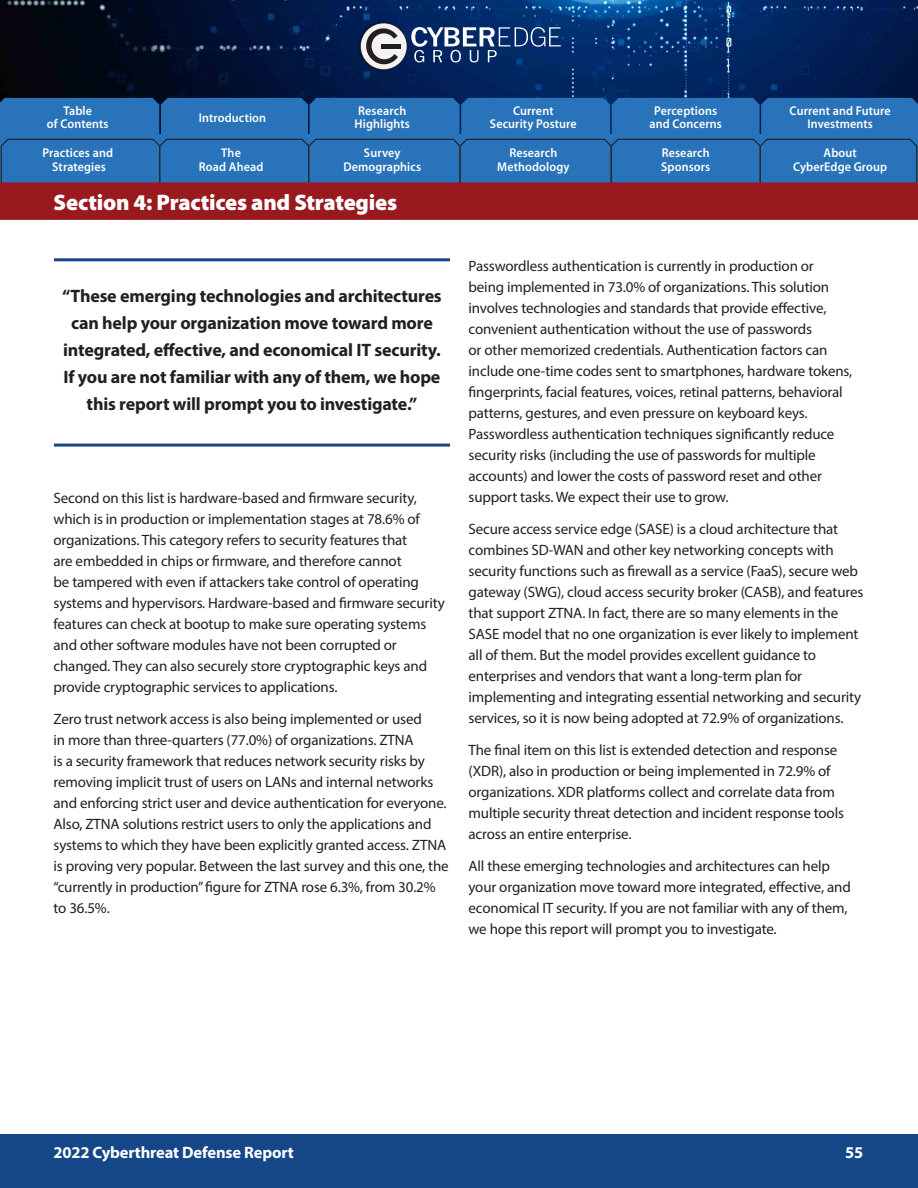
<style>
.page{position:relative;width:918px;height:1188px;background:#fff}
.page>*{position:absolute;margin:0;border:0;box-sizing:border-box;transform-origin:0 0}
.Section_head_white{font:900 22.5px "Myriad Pro";letter-spacing:-.01em;color:#fff}
.Quote_black_w_rules{font:700 18px/27px "Myriad Pro";letter-spacing:-.01em;color:#231f20;text-align:center}
.t1{font:700 16.5px "Myriad Pro";letter-spacing:-.01em;color:#fff}
.Body_copy{font:15px/21px "Myriad Pro";letter-spacing:-.01em;color:#231f20}
.t2{font:600 12.75px/13.5px "Myriad Pro";letter-spacing:.01em;color:#fff;text-align:center;scale:.95 1}
</style>
<div class="page">
<img style="left:0;top:0;width:918px;height:98px">
<img style="left:357px;top:21px;width:50px;height:50px">
<div style="left:360px;top:23px;width:48px;height:47px;border:2px solid #231f20;border-radius:50%"></div>
<div style="left:361px;top:23px;width:46px;height:46px;background:#f4f2f2;border-radius:50%"></div>
<svg style="left:366px;top:27px;width:32px;height:38px"></svg>
<div style="left:382px;top:44px;width:19px;height:5px;background:#231f20"></div>
<svg style="left:411px;top:27px;width:150px;height:35px;background:#3d5b8a"></svg>
<div style="left:0;top:1134px;width:918px;height:54px;background:#154688"></div>
<svg style="left:0;top:98px;width:918px;height:122px;background:#4a5586"></svg>
<hr style="left:54px;top:258px;width:396px;height:3px;background:#154688">
<hr style="left:54px;top:444px;width:396px;height:3px;background:#154688">
<p class="t2" style="left:63px;top:103px;width:32px">Table</p>
<p class="t2" style="left:358px;top:103px;width:52px">Research</p>
<p class="t2" style="left:199px;top:110px;width:72px">Introduction</p>
<p class="t2" style="left:47px;top:117px;width:66px">of Contents</p>
<p class="t2" style="left:354px;top:117px;width:60px">Highlights</p>
<p class="t2" style="left:490px;top:103px;width:93px">Current<br>Security Posture</p>
<p class="t2" style="left:649px;top:103px;width:78px">Perceptions and Concerns</p>
<p class="t2" style="left:790px;top:103px;width:108px">Current and Future<br>Investments</p>
<p class="t2" style="left:42px;top:146px;width:76px">Practices and<br>Strategies</p>
<p class="t2" style="left:199px;top:146px;width:69px">The<br>Road Ahead</p>
<p class="t2" style="left:343px;top:146px;width:83px">Survey<br>Demographics</p>
<p class="t2" style="left:497px;top:146px;width:78px">Research<br>Methodology</p>
<p class="t2" style="left:661px;top:146px;width:53px;text-align:left">Research<br>Sponsors</p>
<p class="t2" style="left:793px;top:146px;width:101px">About<br>CyberEdge Group</p>
<p class="Section_head_white" style="left:54px;top:187px;width:345px">Section 4: Practices and Strategies</p>
<p class="Quote_black_w_rules" style="left:62px;top:282px;width:381px">“These emerging technologies and architectures can help your organization move toward more integrated, effective, and economical IT security.<br>If you are not familiar with any of them, we hope this report will prompt you to investigate“.</p>
<p class="Body_copy" style="left:54px;top:488px;width:393px">Second on this list is hardware-based and firmware security, which is in production or implementation stages at 78.6% of organizations. This category refers to security features that<br>are embedded in chips or firmware, and therefore cannot<br>be tampered with even if attackers take control of operating systems and hypervisors. Hardware-based and firmware security features can check at bootup to make sure operating systems and other software modules have not been corrupted or changed. They can also securely store cryptographic keys and provide cryptographic services to applications.</p>
<p class="Body_copy" style="left:54px;top:709px;width:397px">Zero trust network access is also being implemented or used<br>in more than three-quarters (77.0%) of organizations. ZTNA<br>is a security framework that reduces network security risks by removing implicit trust of users on LANs and internal networks and enforcing strict user and device authentication for everyone.<br>Also, ZTNA solutions restrict users to only the applications and systems to which they have been explicitly granted access. ZTNA is proving very popular. Between the last survey and this one, the “currently in production”figure for ZTNA rose 6.3%, from 30.2% to 36.5%.</p>
<p class="Body_copy" style="left:469px;top:255px;width:385px">Passwordless authentication is currently in production or being implemented in 73.0% of organizations. This solution involves technologies and standards that provide effective, convenient authentication without the use of passwords<br>or other memorized credentials. Authentication factors can include one-time codes sent to smartphones, hardware tokens, fingerprints, facial features, voices, retinal patterns, behavioral patterns, gestures, and even pressure on keyboard keys.<br>Passwordless authentication techniques significantly reduce security risks (including the use of passwords for multiple accounts) and lower the costs of password reset and other support tasks. We expect their use to grow.</p>
<p class="Body_copy" style="left:469px;top:518px;width:396px">Secure access service edge (SASE) is a cloud architecture that combines SD-WAN and other key networking concepts with security functions such as firewall as a service (FaaS ,) secure web gateway (SWG ,) cloud access security broker (CASB ,) and features that support ZTNA In. fact, there are so many elements in the SASE model that no one organization is ever likely to implement all of them. But the model provides excellent guidance to enterprises and vendors that want a long-term plan for implementing and integrating essential networking and security services so, isit now being adopted at 72.9% of organizations.</p>
<p class="Body_copy" style="left:469px;top:739px;width:377px">The final item on this list is extended detection and response (XDR ,) also in production or being implemented in 72.9% of organizations. XDR platforms collect and correlate data from multiple security threat detection and incident response tools across an entire enterprise.</p>
<p class="Body_copy" style="left:469px;top:855px;width:384px">All these emerging technologies and architectures can help your organization move toward more integrated, effective, and economical IT security If. you are not familiar with any of them, we hope this report will prompt you to investigate.</p>
<p class="t1" style="left:53px;top:1141px;width:242px">2022 Cyberthreat Defense Report</p>
<p class="t1" style="left:845px;top:1141px;width:20px">55</p>
</div>
